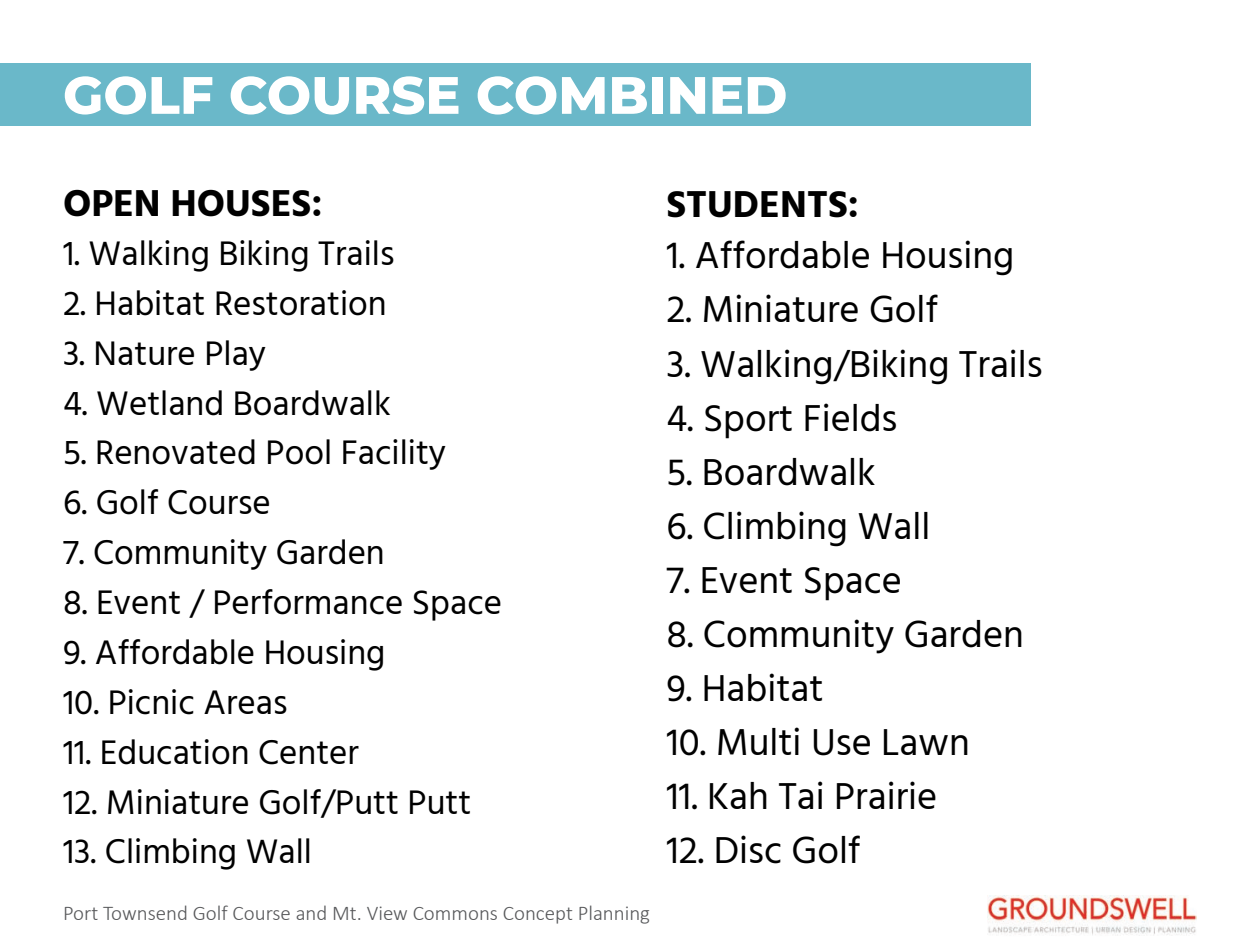
<style>
.page{position:relative;width:1260px;height:945px;background:#fff}
.page>*{position:absolute;margin:0;border:0;box-sizing:border-box;transform-origin:0 0}
.subject_headers{font:100 52.5px "Montserrat";color:#fff}
.t1{font:38.5px "Hind Madurai";color:#000}
.t2{font:700 38.5px "Hind Madurai";color:#000}
.t3{font:35px "Hind Madurai";color:#000}
.t4{font:300 21px "Calibri";color:#57585a}
</style>
<div class="page">
<img style="left:988px;top:896px;width:209px;height:40px">
<div style="left:0;top:63px;width:1031px;height:63px;background:#6ab8c9"></div>
<p class="subject_headers" style="left:63px;top:60px;width:726px">GOLF COURSE COMBINED</p>
<p class="t2" style="left:63px;top:179px;width:261px">OPEN HOUSES:</p>
<p class="t3" style="left:63px;top:232px;width:333px">1. Walking Biking Trails</p>
<p class="t3" style="left:63px;top:282px;width:325px">2. Habitat Restoration</p>
<p class="t3" style="left:63px;top:332px;width:205px">3. Nature Play</p>
<p class="t3" style="left:63px;top:382px;width:329px">4. Wetland Boardwalk</p>
<p class="t3" style="left:63px;top:432px;width:385px">5. Renovated Pool Facility</p>
<p class="t3" style="left:63px;top:482px;width:209px">6. Golf Course</p>
<p class="t3" style="left:63px;top:532px;width:323px">7. Community Garden</p>
<p class="t3" style="left:63px;top:582px;width:441px">8. Event / Performance Space</p>
<p class="t3" style="left:63px;top:631px;width:324px">9. Affordable Housing</p>
<p class="t3" style="left:63px;top:681px;width:226px">10. Picnic Areas</p>
<p class="t3" style="left:63px;top:731px;width:297px">11. Education Center</p>
<p class="t3" style="left:63px;top:781px;width:410px">12. Miniature Golf/Putt Putt</p>
<p class="t3" style="left:63px;top:831px;width:251px">13. Climbing Wall</p>
<p class="t4" style="left:63px;top:900px;width:589px">Port Townsend Golf Course and Mt. View Commons Concept Planning</p>
<p class="t2" style="left:667px;top:179px;width:194px">STUDENTS:</p>
<p class="t1" style="left:667px;top:233px;width:349px">1. Affordable Housing</p>
<p class="t1" style="left:667px;top:287px;width:273px">2. Miniature Golf</p>
<p class="t1" style="left:667px;top:341px;width:378px">3. Walking/Biking Trails</p>
<p class="t1" style="left:667px;top:395px;width:232px">4. Sport Fields</p>
<p class="t1" style="left:667px;top:449px;width:211px">5. Boardwalk</p>
<p class="t1" style="left:667px;top:503px;width:265px">6. Climbing Wall</p>
<p class="t1" style="left:667px;top:557px;width:237px">7. Event Space</p>
<p class="t1" style="left:667px;top:611px;width:359px">8. Community Garden</p>
<p class="t1" style="left:667px;top:665px;width:159px">9. Habitat</p>
<p class="t1" style="left:667px;top:719px;width:305px">10. Multi Use Lawn</p>
<p class="t1" style="left:667px;top:774px;width:272px">11. Kah Tai Prairie</p>
<p class="t1" style="left:667px;top:828px;width:196px">12. Disc Golf</p>
</div>
